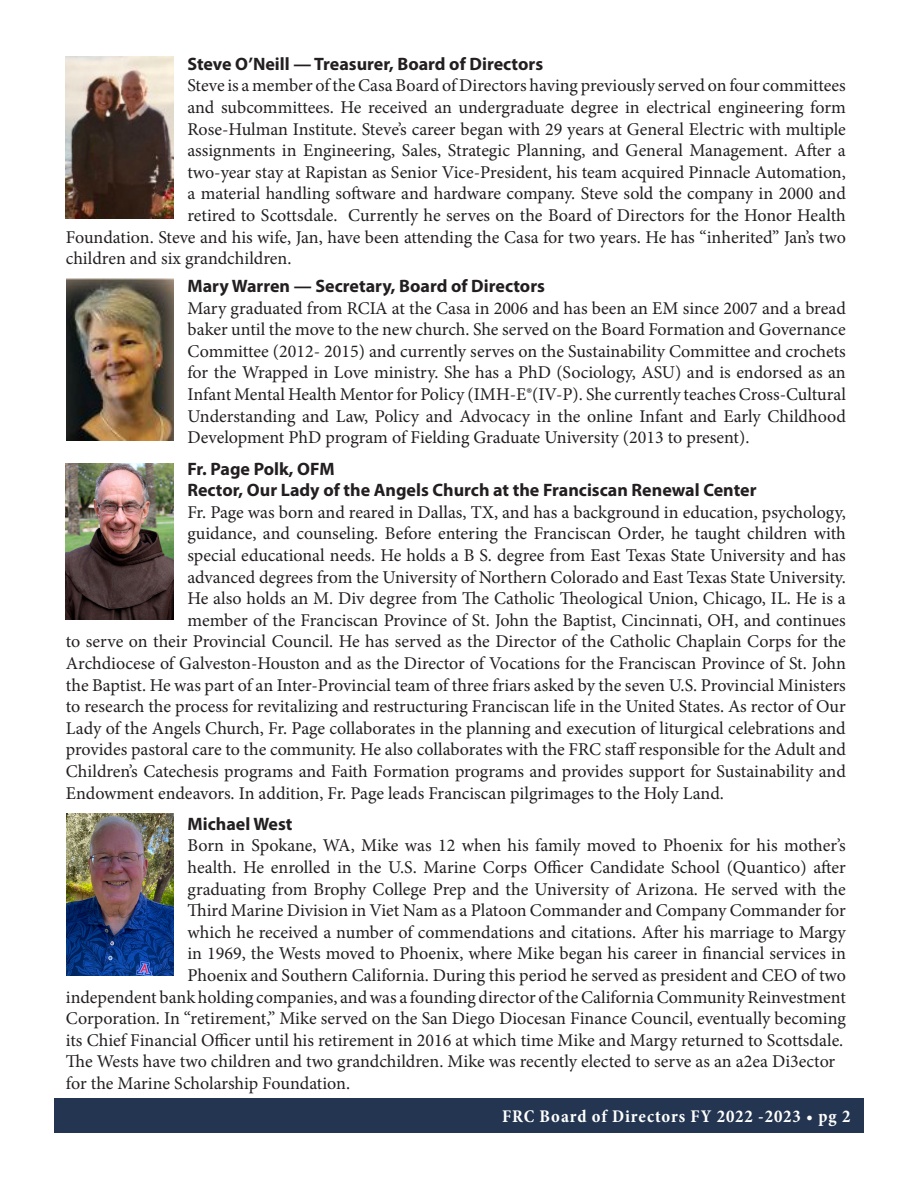
<style>
.page{position:relative;width:918px;height:1188px;background:#fff}
.page>*{position:absolute;margin:0;border:0;box-sizing:border-box;transform-origin:0 0}
.t1{font:18px/21.6px "Minion Pro";color:#231f20;text-align:justify}
.t2{font:700 18px "Myriad Pro";color:#231f20}
.t3{font:700 condensed 18px "Minion Pro";letter-spacing:.05em;color:#fff}
</style>
<div class="page">
<div style="left:54px;top:1099px;width:810px;height:34px;background:#233550"></div>
<img style="left:66px;top:56px;width:108px;height:162px">
<img style="left:66px;top:278px;width:108px;height:162px">
<img style="left:66px;top:463px;width:108px;height:156px">
<img style="left:66px;top:813px;width:108px;height:162px">
<p class="t2" style="left:187px;top:52px;width:357px">Steve O’Neill — Treasurer, Board of Directors</p>
<p class="t1" style="left:187px;top:75px;width:660px">Steve is a member of the Casa Board of Directors having previously served on four committees</p>
<p class="t1" style="left:187px;top:97px;width:660px">and subcommittees. He received an undergraduate degree in electrical engineering form</p>
<p class="t1" style="left:187px;top:118px;width:660px">Rose-Hulman Institute. Steve’s career began with 29 years at General Electric with multiple</p>
<p class="t1" style="left:187px;top:140px;width:660px">assignments in Engineering, Sales, Strategic Planning, and General Management. After a</p>
<p class="t1" style="left:187px;top:161px;width:660px">two-year stay at Rapistan as Senior Vice-President, his team acquired Pinnacle Automation,</p>
<p class="t1" style="left:187px;top:183px;width:660px">a material handling software and hardware company. Steve sold the company in 2000 and</p>
<p class="t1" style="left:187px;top:205px;width:660px">retired to Scottsdale. Currently he serves on the Board of Directors for the Honor Health</p>
<p class="t1" style="left:66px;top:226px;width:782px">Foundation. Steve and his wife, Jan, have been attending the Casa for two years. He has “inherited” Jan’s two</p>
<p class="t1" style="left:66px;top:248px;width:227px">children and six grandchildren.</p>
<p class="t2" style="left:188px;top:274px;width:359px">Mary Warren — Secretary, Board of Directors</p>
<p class="t1" style="left:188px;top:297px;width:660px">Mary graduated from RCIA at the Casa in 2006 and has been an EM since 2007 and a bread baker until the move to the new church. She served on the Board Formation and Governance Committee (2012- 2015) and currently serves on the Sustainability Committee and crochets for the Wrapped in Love ministry. She has a PhD (Sociology, ASU) and is endorsed as an Infant Mental Health Mentor for Policy (IMH-E®(IV-P). She currently teaches Cross-Cultural Understanding and Law, Policy and Advocacy in the online Infant and Early Childhood Development PhD program of Fielding Graduate University (2013 to present).</p>
<p class="t2" style="left:187px;top:457px;width:149px">Fr. Page Polk, OFM</p>
<p class="t2" style="left:187px;top:478px;width:571px">Rector, Our Lady of the Angels Church at the Franciscan Renewal Center</p>
<p class="t1" style="left:187px;top:501px;width:660px">Fr. Page was born and reared in Dallas, TX, and has a background in education, psychology,</p>
<p class="t1" style="left:187px;top:523px;width:660px">guidance, and counseling. Before entering the Franciscan Order, he taught children with</p>
<p class="t1" style="left:187px;top:545px;width:660px">special educational needs. He holds a B S. degree from East Texas State University and has</p>
<p class="t1" style="left:187px;top:566px;width:660px">advanced degrees from the University of Northern Colorado and East Texas State University.</p>
<p class="t1" style="left:187px;top:588px;width:660px">He also holds an M. Div degree from The Catholic Theological Union, Chicago, IL. He is a</p>
<p class="t1" style="left:187px;top:609px;width:660px">member of the Franciscan Province of St. John the Baptist, Cincinnati, OH, and continues</p>
<p class="t1" style="left:66px;top:631px;width:781px">to serve on their Provincial Council. He has served as the Director of the Catholic Chaplain Corps for the</p>
<p class="t1" style="left:66px;top:653px;width:782px">Archdiocese of Galveston-Houston and as the Director of Vocations for the Franciscan Province of St. John</p>
<p class="t1" style="left:66px;top:674px;width:782px">the Baptist. He was part of an Inter-Provincial team of three friars asked by the seven U.S. Provincial Ministers</p>
<p class="t1" style="left:66px;top:696px;width:782px">to research the process for revitalizing and restructuring Franciscan life in the United States. As rector of Our</p>
<p class="t1" style="left:66px;top:717px;width:781px">Lady of the Angels Church, Fr. Page collaborates in the planning and execution of liturgical celebrations and</p>
<p class="t1" style="left:66px;top:739px;width:782px">provides pastoral care to the community. He also collaborates with the FRC staff responsible for the Adult and</p>
<p class="t1" style="left:66px;top:761px;width:782px">Children’s Catechesis programs and Faith Formation programs and provides support for Sustainability and</p>
<p class="t1" style="left:66px;top:782px;width:660px">Endowment endeavors. In addition, Fr. Page leads Franciscan pilgrimages to the Holy Land.</p>
<p class="t2" style="left:188px;top:812px;width:107px">Michael West</p>
<p class="t1" style="left:66px;top:835px;width:782px;text-align:right">Born in Spokane, WA, Mike was 12 when his family moved to Phoenix for his mother’s<br>health. He enrolled in the U.S. Marine Corps Officer Candidate School (Quantico) after<br>graduating from Brophy College Prep and the University of Arizona. He served with the<br>Third Marine Division in Viet Nam as a Platoon Commander and Company Commander for<br>which he received a number of commendations and citations. After his marriage to Margy<br>in 1969, the Wests moved to Phoenix, where Mike began his career in financial services in<br>Phoenix and Southern California. During this period he served as president and CEO of two<br>independent bank holding companies, and was a founding director of the California Community Reinvestment Corporation. In “retirement,” Mike served on the San Diego Diocesan Finance Council, eventually becoming its Chief Financial Officer until his retirement in 2016 at which time Mike and Margy returned to Scottsdale.</p>
<p class="t1" style="left:66px;top:1051px;width:771px">The Wests have two children and two grandchildren. Mike was recently elected to serve as an a2ea Di3ector for the Marine Scholarship Foundation.</p>
<p class="t3" style="left:502px;top:1104px;width:350px">FRC Board of Directors FY 2022 -2023 • pg 2</p>
</div>
